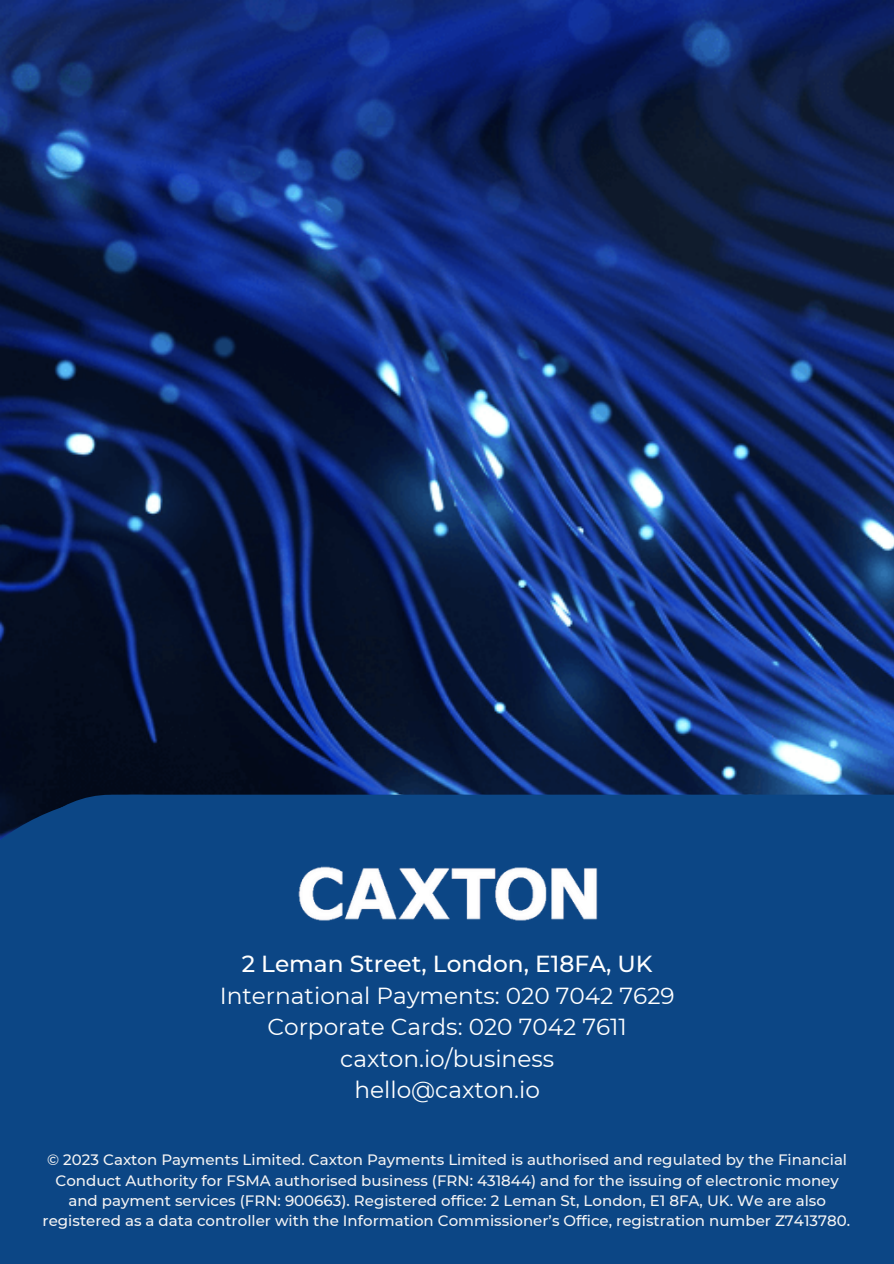
<style>
.page{position:relative;width:894px;height:1264px;background:#fff}
.page>*{position:absolute;margin:0;border:0;box-sizing:border-box;transform-origin:0 0}
.t1{font:23.25px/31.5px "Montserrat";color:#fff;text-align:center}
.t2{font:500 23.25px "Montserrat";color:#fff}
.t3{font:500 15px/20.2px "Montserrat";color:#f5f4f4;text-align:center}
</style>
<div class="page">
<img style="left:0;top:0;width:893px;height:794px">
<div style="left:364px;top:794px;width:529px;height:331px;background:#0c4685"></div>
<div style="left:0;top:794px;width:364px;height:331px;background:#0c4685"></div>
<div style="left:0;top:1125px;width:893px;height:138px;background:#0c4685"></div>
<img style="left:297px;top:864px;width:300px;height:59px">
<h1 class="t2" style="left:242px;top:949px;width:412px">2 Leman Street, London, E18FA, UK</h1>
<h1 class="t1" style="left:220px;top:979px;width:456px">International Payments: 020 7042 7629<br>Corporate Cards: 020 7042 7611 caxton.io/business<br>hello@caxton.io</h1>
<p class="t3" style="left:43px;top:1149px;width:808px">© 2023 Caxton Payments Limited. Caxton Payments Limited is authorised and regulated by the Financial Conduct Authority for FSMA authorised business (FRN: 431844) and for the issuing of electronic money and payment services (FRN: 900663). Registered office: 2 Leman St, London, E1 8FA, UK. We are also registered as a data controller with the Information Commissioner’s Office, registration number Z7413780.</p>
</div>
